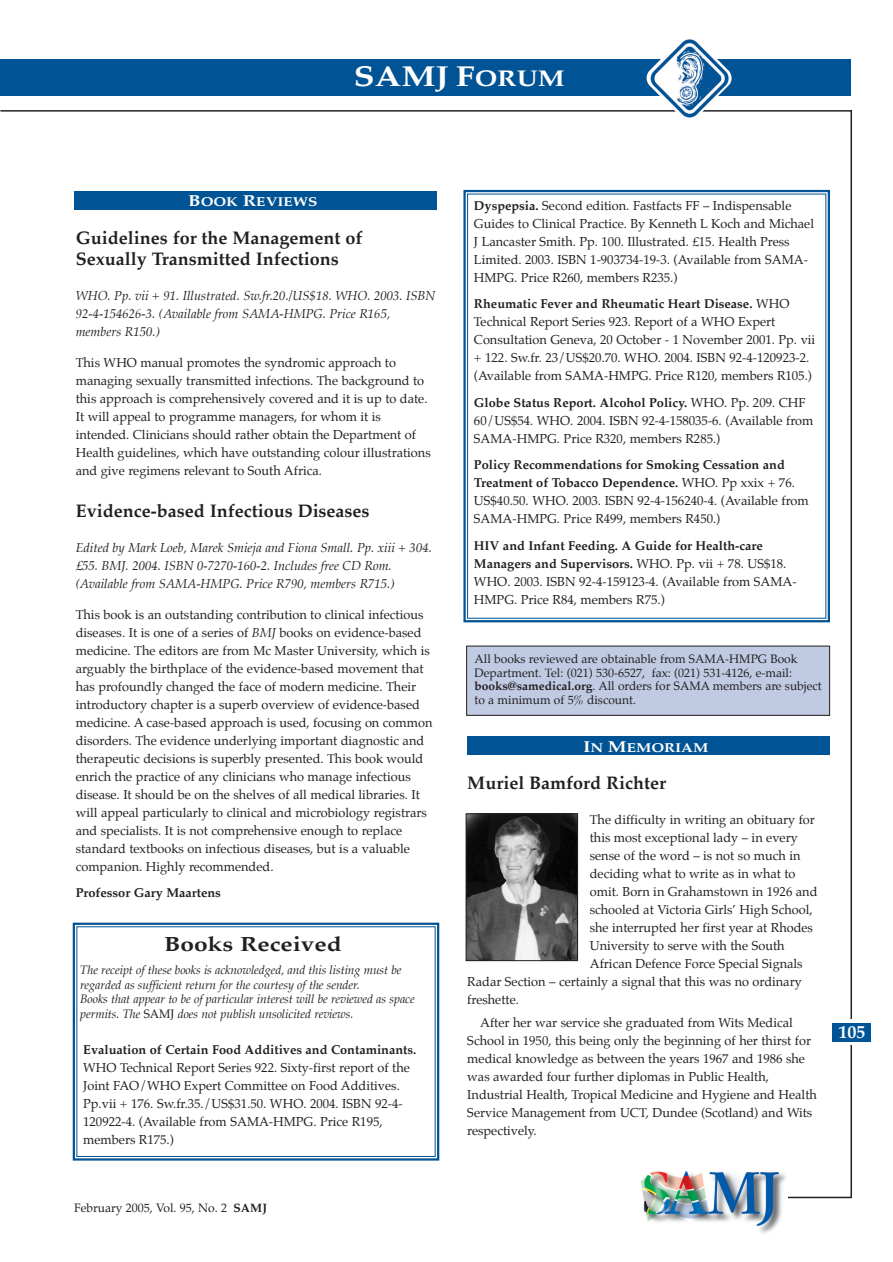
<style>
.page{position:relative;width:893px;height:1262px;background:#fff}
.page>*{position:absolute;margin:0;border:0;box-sizing:border-box;transform-origin:0 0}
.t1{font:700 28.5px "Palatino";color:#fff;scale:1.2 1}
.t2{font:700 20.25px "Palatino";color:#231f20;scale:1.2 1}
.t3{font:700 18px/21px "Palatino";color:#231f20}
.t4{font:700 18px "Palatino";color:#fff}
.t5{font:12.75px/18px "Palatino";color:#231f20}
.t6{font:italic 12.75px/18px "Palatino";color:#231f20}
.t7{font:700 12.75px "Palatino";color:#231f20}
.t8{font:700 12.75px "Palatino";color:#fff;scale:1.2 1}
.t9{font:italic 12px/14.7px "Palatino";letter-spacing:-.005em;color:#231f20}
.t10{font:12px/13.5px "Palatino";color:#231f20}
.s1{font-size:22.5px}
.s2{font-size:15.6px}
.s3{font-style:italic}
.s4{font-style:normal}
.s5{font-weight:700}
</style>
<div class="page">
<hr style="left:850px;top:110px;width:2px;height:1088px;background:#231f20">
<div style="left:836px;top:1019px;width:28px;height:26px;background:#fff"></div>
<hr style="left:788px;top:1196px;width:63px;height:2px;background:#231f20">
<div style="left:0;top:59px;width:851px;height:36px;background:#005495"></div>
<hr style="left:0;top:110px;width:851px;height:2px;background:#231f20">
<img style="left:640px;top:1171px;width:146px;height:62px">
<img style="left:646px;top:39px;width:85px;height:79px">
<div style="left:832px;top:1023px;width:39px;height:19px;background:#005495"></div>
<div style="left:466px;top:646px;width:363px;height:69px;background:#c0cbe3"></div>
<div style="left:74px;top:191px;width:363px;height:19px;background:#005495"></div>
<div style="left:73px;top:922px;width:366px;height:238px;border:2px solid #005495"></div>
<div style="left:463px;top:190px;width:367px;height:432px;border:2px solid #005495"></div>
<div style="left:467px;top:736px;width:363px;height:19px;background:#005495"></div>
<img style="left:468px;top:815px;width:107px;height:143px">
<div style="left:466px;top:813px;width:111px;height:147px;border:1px solid #231f20"></div>
<h1 class="t1" style="left:354px;top:63px;width:177px">SAMJ F<span class="s1">ORUM</span></h1>
<p class="t8" style="left:188px;top:196px;width:109px"><span class="s2">B</span>OOK <span class="s2">R</span>EVIEWS</p>
<h3 class="t3" style="left:76px;top:228px;width:288px">Guidelines for the Management of<br>Sexually Transmitted Infections</h3>
<p class="t6" style="left:76px;top:287px;width:361px">WHO. Pp. vii + 91. Illustrated. Sw.fr.20./US$18. WHO. 2003. ISBN<br>92-4-154626-3. (Available from SAMA-HMPG. Price R165, members R150.)</p>
<p class="t5" style="left:76px;top:354px;width:356px">This WHO manual promotes the syndromic approach to managing sexually transmitted infections. The background to this approach is comprehensively covered and it is up to date.<br>It will appeal to programme managers, for whom it is intended. Clinicians should rather obtain the Department of Health guidelines, which have outstanding colour illustrations and give regimens relevant to South Africa.</p>
<h3 class="t3" style="left:76px;top:501px;width:295px">Evidence-based Infectious Diseases</h3>
<p class="t6" style="left:76px;top:539px;width:358px">Edited by Mark Loeb, Marek Smieja and Fiona Small. Pp. xiii + 304. £55. BMJ. 2004. ISBN 0-7270-160-2. Includes free CD Rom. (Available from SAMA-HMPG. Price R790, members R715.)</p>
<p class="t5" style="left:76px;top:606px;width:358px">This book is an outstanding contribution to clinical infectious diseases. It is one of a series of <span class="s3">BMJ</span> books on evidence-based medicine. The editors are from Mc Master University, which is arguably the birthplace of the evidence-based movement that has profoundly changed the face of modern medicine. Their introductory chapter is a superb overview of evidence-based medicine. A case-based approach is used, focusing on common disorders. The evidence underlying important diagnostic and therapeutic decisions is superbly presented. This book would enrich the practice of any clinicians who manage infectious disease. It should be on the shelves of all medical libraries. It will appeal particularly to clinical and microbiology registrars and specialists. It is not comprehensive enough to replace standard textbooks on infectious diseases, but is a valuable companion. Highly recommended.</p>
<p class="t7" style="left:76px;top:886px;width:147px">Professor Gary Maartens</p>
<h2 class="t2" style="left:164px;top:934px;width:149px">Books Received</h2>
<p class="t9" style="left:80px;top:963px;width:336px">The receipt of these books is acknowledged, and this listing must be regarded as sufficient return for the courtesy of the sender.<br>Books that appear to be of particular interest will be reviewed as space permits. The <span class="s4">SAMJ</span> does not publish unsolicited reviews.</p>
<p class="t7" style="left:83px;top:1043px;width:334px">Evaluation of Certain Food Additives and Contaminants.</p>
<p class="t5" style="left:83px;top:1059px;width:328px">WHO Technical Report Series 922. Sixty-first report of the Joint FAO/WHO Expert Committee on Food Additives.<br>Pp.vii + 176. Sw.fr.35./US$31.50. WHO. 2004. ISBN 92-4- 120922-4. (Available from SAMA-HMPG. Price R195, members R175.)</p>
<p class="t10" style="left:74px;top:1202px;width:194px">February 2005, Vol. 95, No. 2 <span class="s5">SAMJ</span></p>
<p class="t5" style="left:474px;top:197px;width:341px"><span class="s5">Dyspepsia.</span> Second edition. Fastfacts FF – Indispensable Guides to Clinical Practice. By Kenneth L Koch and Michael J Lancaster Smith. Pp. 100. Illustrated. £15. Health Press Limited. 2003. ISBN 1-903734-19-3. (Available from SAMA-HMPG. Price R260, members R235.)</p>
<p class="t5" style="left:474px;top:296px;width:343px"><span class="s5">Rheumatic Fever and Rheumatic Heart Disease.</span> WHO Technical Report Series 923. Report of a WHO Expert Consultation Geneva, 20 October - 1 November 2001. Pp. vii + 122. Sw.fr. 23/US$20.70. WHO. 2004. ISBN 92-4-120923-2. (Available from SAMA-HMPG. Price R120, members R105.)</p>
<p class="t5" style="left:474px;top:394px;width:341px"><span class="s5">Globe Status Report. Alcohol Policy.</span> WHO. Pp. 209. CHF<br>60/US$54. WHO. 2004. ISBN 92-4-158035-6. (Available from<br>SAMA-HMPG. Price R320, members R285.)</p>
<p class="t5" style="left:474px;top:457px;width:336px"><span class="s5">Policy Recommendations for Smoking Cessation and Treatment of Tobacco Dependence.</span> WHO. Pp xxix + 76.<br>US$40.50. WHO. 2003. ISBN 92-4-156240-4. (Available from SAMA-HMPG. Price R499, members R450.)</p>
<p class="t5" style="left:474px;top:537px;width:324px"><span class="s5">HIV and Infant Feeding. A Guide for Health-care Managers and Supervisors.</span> WHO. Pp. vii + 78. US$18.<br>WHO. 2003. ISBN 92-4-159123-4. (Available from SAMA-HMPG. Price R84, members R75.)</p>
<p class="t10" style="left:474px;top:653px;width:348px">All books reviewed are obtainable from SAMA-HMPG Book Department. Tel: (021) 530-6527, fax: (021) 531-4126, e-mail: <span class="s5">books@samedical.org</span>. All orders for SAMA members are subject to a minimum of 5% discount.</p>
<p class="t8" style="left:583px;top:741px;width:106px"><span class="s2">I</span>N <span class="s2">M</span>EMORIAM</p>
<h3 class="t3" style="left:467px;top:773px;width:200px">Muriel Bamford Richter</h3>
<p class="t5" style="left:589px;top:811px;width:227px">The difficulty in writing an obituary for</p>
<p class="t5" style="left:589px;top:829px;width:209px">this most exceptional lady – in every</p>
<p class="t5" style="left:589px;top:847px;width:212px">sense of the word – is not so much in</p>
<p class="t5" style="left:589px;top:865px;width:207px">deciding what to write as in what to</p>
<p class="t5" style="left:589px;top:883px;width:229px">omit. Born in Grahamstown in 1926 and</p>
<p class="t5" style="left:589px;top:901px;width:224px">schooled at Victoria Girls’ High School,</p>
<p class="t5" style="left:589px;top:919px;width:225px">she interrupted her first year at Rhodes</p>
<p class="t5" style="left:589px;top:937px;width:196px">University to serve with the South</p>
<p class="t5" style="left:589px;top:955px;width:214px">African Defence Force Special Signals</p>
<p class="t5" style="left:467px;top:973px;width:336px">Radar Section – certainly a signal that this was no ordinary</p>
<p class="t5" style="left:467px;top:991px;width:53px">freshette.</p>
<p class="t5" style="left:467px;top:1014px;width:351px;text-indent:13px">After her war service she graduated from Wits Medical School in 1950, this being only the beginning of her thirst for medical knowledge as between the years 1967 and 1986 she was awarded four further diplomas in Public Health, Industrial Health, Tropical Medicine and Hygiene and Health Service Management from UCT, Dundee (Scotland) and Wits respectively.</p>
<h3 class="t4" style="left:838px;top:1023px;width:28px">105</h3>
</div>
